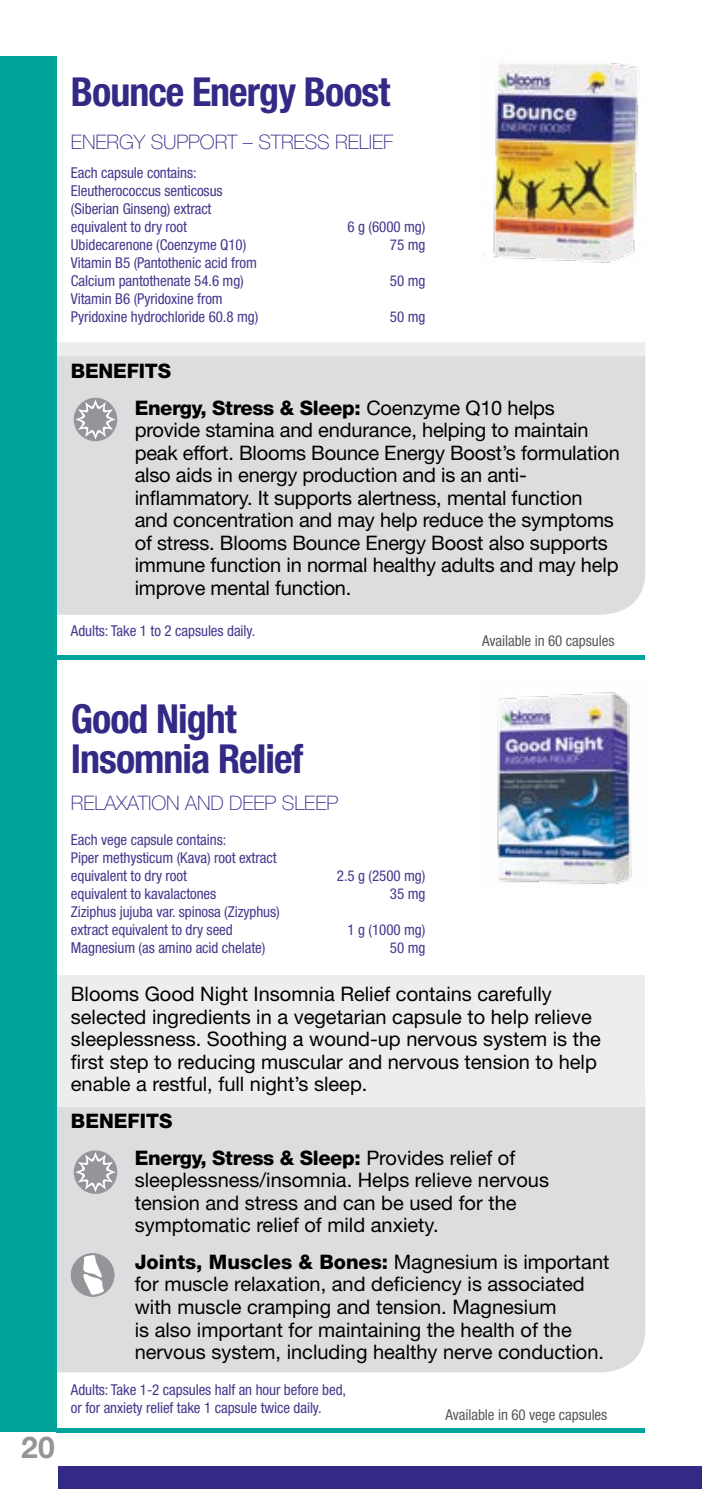
<style>
.page{position:relative;width:702px;height:1489px;background:#fff}
.page>*{position:absolute;margin:0;border:0;box-sizing:border-box;transform-origin:0 0}
.t1{font:700 condensed 40px/40px "Helvetica Neue LT Std";letter-spacing:-.025em;color:#332a86}
.t2{font:700 30px "Helvetica Neue LT Std";color:#939598}
.t3{font:20px/22.5px "Helvetica Neue LT Std";color:#000}
.t4{font:800 20px/36.8px "Helvetica Neue LT Std";letter-spacing:-.02em;color:#000}
.t5{font:100 20px "Helvetica Neue LT Std";letter-spacing:-.005em;color:#332a86}
.t6{font:condensed 15px/18px "Helvetica Neue LT Std";letter-spacing:-.005em;color:#43398e}
.t7{font:condensed 15px "Helvetica Neue LT Std";letter-spacing:-.005em;color:#58595b}
.s1{font-weight:400}
.s2{font-weight:800}
</style>
<div class="page">
<div style="left:58px;top:1465px;width:644px;height:23px;background:#332a86"></div>
<div style="left:57px;top:1106px;width:588px;height:266px;background:#dcddde"></div>
<div style="left:57px;top:356px;width:588px;height:258px;background:#dcddde"></div>
<div style="left:57px;top:342px;width:588px;height:14px;background:#ededee"></div>
<div style="left:74px;top:398px;width:43px;height:43px;background:#939598;border-radius:50%"></div>
<svg style="left:75px;top:399px;width:41px;height:40px"></svg>
<div style="left:57px;top:974px;width:588px;height:132px;background:#ededee"></div>
<div style="left:71px;top:1253px;width:43px;height:43px;background:#939598;border-radius:50%"></div>
<svg style="left:77px;top:1254px;width:31px;height:41px"></svg>
<div style="left:71px;top:1253px;width:43px;height:43px;border:2px solid #939598;border-radius:50%"></div>
<hr style="left:57px;top:655px;width:588px;height:4px;background:#00a49a">
<hr style="left:57px;top:1428px;width:588px;height:3px;background:#00a49a">
<svg style="left:74px;top:1150px;width:43px;height:43px"></svg>
<svg style="left:75px;top:1151px;width:41px;height:41px;background:#b1b2b5"></svg>
<div style="left:0;top:57px;width:57px;height:1374px;background:#00a49a"></div>
<img style="left:493px;top:61px;width:147px;height:202px">
<img style="left:497px;top:692px;width:135px;height:192px">
<h1 class="t1" style="left:71px;top:72px;width:321px">Bounce Energy Boost</h1>
<p class="t5" style="left:71px;top:130px;width:324px">ENERGY SUPPORT – STRESS RELIEF</p>
<p class="t6" style="left:71px;top:163px;width:153px">Each capsule contains:<br>Eleutherococcus senticosus (Siberian Ginseng) extract equivalent to dry root</p>
<p class="t6" style="left:347px;top:217px;width:79px">6 g (6000 mg)</p>
<p class="t6" style="left:71px;top:235px;width:177px">Ubidecarenone (Coenzyme Q10)</p>
<p class="t6" style="left:390px;top:235px;width:37px">75 mg</p>
<p class="t6" style="left:71px;top:253px;width:187px">Vitamin B5 (Pantothenic acid from<br>Calcium pantothenate 54.6 mg)</p>
<p class="t6" style="left:390px;top:271px;width:37px">50 mg</p>
<p class="t6" style="left:71px;top:289px;width:189px">Vitamin B6 (Pyridoxine from<br>Pyridoxine hydrochloride 60.8 mg)</p>
<p class="t6" style="left:390px;top:307px;width:37px">50 mg</p>
<p class="t4" style="left:135px;top:352px;width:421px;text-indent:-64px">BENEFITS<br>Energy, Stress &amp; Sleep: <span class="s1">Coenzyme Q10 helps</span></p>
<p class="t3" style="left:135px;top:418px;width:486px">provide stamina and endurance, helping to maintain peak effort. Blooms Bounce Energy Boost’s formulation also aids in energy production and is an anti&shy;inflammatory. It supports alertness, mental function and concentration and may help reduce the symptoms of stress. Blooms Bounce Energy Boost also supports immune function in normal healthy adults and may help improve mental function.</p>
<p class="t6" style="left:71px;top:621px;width:186px">Adults: Take 1 to 2 capsules daily.</p>
<p class="t7" style="left:482px;top:632px;width:134px">Available in 60 capsules</p>
<h2 class="t2" style="left:21px;top:1428px;width:35px">20</h2>
<h1 class="t1" style="left:71px;top:697px;width:234px">Good Night<br>Insomnia Relief</h1>
<p class="t5" style="left:71px;top:791px;width:269px">RELAXATION AND DEEP SLEEP</p>
<p class="t6" style="left:71px;top:830px;width:207px">Each vege capsule contains:<br>Piper methysticum (Kava) root extract equivalent to dry root</p>
<p class="t6" style="left:337px;top:866px;width:90px">2.5 g (2500 mg)</p>
<p class="t6" style="left:71px;top:884px;width:147px">equivalent to kavalactones</p>
<p class="t6" style="left:390px;top:884px;width:37px">35 mg</p>
<p class="t6" style="left:71px;top:902px;width:210px">Ziziphus jujuba var. spinosa (Zizyphus) extract equivalent to dry seed</p>
<p class="t6" style="left:347px;top:920px;width:79px">1 g (1000 mg)</p>
<p class="t6" style="left:71px;top:938px;width:196px">Magnesium (as amino acid chelate)</p>
<p class="t6" style="left:390px;top:938px;width:37px">50 mg</p>
<p class="t3" style="left:71px;top:982px;width:531px">Blooms Good Night Insomnia Relief contains carefully selected ingredients in a vegetarian capsule to help relieve sleeplessness. Soothing a wound-up nervous system is the first step to reducing muscular and nervous tension to help enable a restful, full night’s sleep.</p>
<p class="t4" style="left:135px;top:1102px;width:382px;text-indent:-64px">BENEFITS<br>Energy, Stress &amp; Sleep: <span class="s1">Provides relief of</span></p>
<p class="t3" style="left:135px;top:1168px;width:416px">sleeplessness/insomnia. Helps relieve nervous tension and stress and can be used for the symptomatic relief of mild anxiety.</p>
<p class="t3" style="left:135px;top:1250px;width:476px"><span class="s2">Joints, Muscles &amp; Bones:</span> Magnesium is important for muscle relaxation, and deficiency is associated with muscle cramping and tension. Magnesium<br>is also important for maintaining the health of the nervous system, including healthy nerve conduction.</p>
<p class="t6" style="left:71px;top:1380px;width:277px">Adults: Take 1-2 capsules half an hour before bed, or for anxiety relief take 1 capsule twice daily.</p>
<p class="t7" style="left:445px;top:1406px;width:163px">Available in 60 vege capsules</p>
</div>
